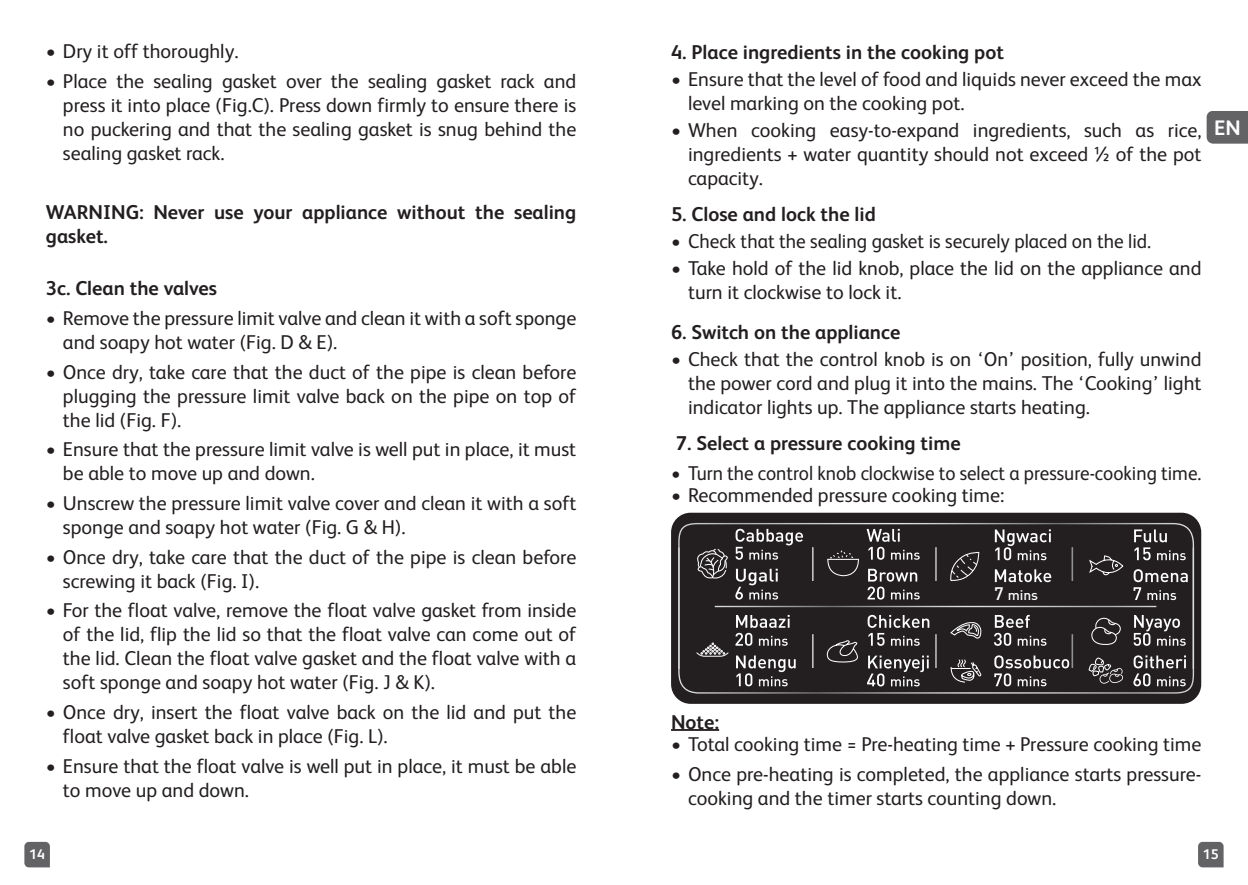
<style>
.page{position:relative;width:1248px;height:885px;background:#fff}
.page>*{position:absolute;margin:0;border:0;box-sizing:border-box;transform-origin:0 0}
.t1{font:700 21px "FS Albert Pro";color:#fff}
.t2{font:20px/24px "FS Albert";color:#231f20}
.t3{font:700 20px/24px "FS Albert";color:#231f20}
.t4{font:20px "FS Albert";color:#231f20;scale:.95 1}
.t5{font:20px "FS Albert";color:#231f20;scale:.96 1}
.t6{font:700 14px "FS Albert";color:#fff}
.t7{font:500 13.8px "DIN";color:#fff}
.s1{font-size:18px}
</style>
<div class="page">
<svg style="left:1198px;top:841px;width:25px;height:26px"></svg>
<svg style="left:24px;top:841px;width:26px;height:26px"></svg>
<svg style="left:1206px;top:111px;width:41px;height:33px"></svg>
<hr style="left:671px;top:729px;width:48px;height:1px;background:#231f20">
<div style="left:671px;top:512px;width:530px;height:191px;background:#231f20;border-radius:20px"></div>
<svg style="left:678px;top:669px;width:515px;height:24px"></svg>
<svg style="left:678px;top:523px;width:515px;height:146px"></svg>
<hr style="left:812px;top:547px;width:1px;height:34px;background:#fff">
<hr style="left:1071px;top:547px;width:1px;height:34px;background:#fff">
<hr style="left:935px;top:547px;width:1px;height:34px;background:#fff">
<hr style="left:812px;top:634px;width:1px;height:34px;background:#fff">
<hr style="left:1071px;top:634px;width:1px;height:34px;background:#fff">
<hr style="left:935px;top:634px;width:1px;height:34px;background:#fff">
<svg style="left:994px;top:529px;width:56px;height:31px"></svg>
<svg style="left:994px;top:569px;width:57px;height:13px"></svg>
<svg style="left:866px;top:529px;width:53px;height:30px"></svg>
<svg style="left:867px;top:568px;width:52px;height:31px"></svg>
<svg style="left:1133px;top:529px;width:52px;height:31px"></svg>
<svg style="left:1133px;top:569px;width:54px;height:31px"></svg>
<svg style="left:735px;top:615px;width:54px;height:30px"></svg>
<svg style="left:736px;top:655px;width:59px;height:31px"></svg>
<svg style="left:867px;top:614px;width:62px;height:13px"></svg>
<svg style="left:868px;top:633px;width:16px;height:12px"></svg>
<svg style="left:890px;top:635px;width:29px;height:10px"></svg>
<svg style="left:867px;top:655px;width:61px;height:31px"></svg>
<svg style="left:993px;top:615px;width:53px;height:30px"></svg>
<svg style="left:994px;top:655px;width:75px;height:31px"></svg>
<svg style="left:1133px;top:615px;width:52px;height:30px"></svg>
<svg style="left:1133px;top:655px;width:52px;height:31px"></svg>
<hr style="left:714px;top:605px;width:442px;height:2px;background:#fff">
<svg style="left:949px;top:551px;width:30px;height:31px"></svg>
<svg style="left:826px;top:640px;width:33px;height:23px"></svg>
<svg style="left:826px;top:549px;width:33px;height:27px"></svg>
<svg style="left:1087px;top:556px;width:37px;height:20px"></svg>
<svg style="left:695px;top:642px;width:34px;height:14px"></svg>
<svg style="left:1090px;top:617px;width:30px;height:28px"></svg>
<svg style="left:696px;top:548px;width:32px;height:32px"></svg>
<svg style="left:735px;top:568px;width:43px;height:31px"></svg>
<svg style="left:735px;top:528px;width:68px;height:31px"></svg>
<svg style="left:950px;top:658px;width:31px;height:25px"></svg>
<svg style="left:1087px;top:656px;width:35px;height:27px"></svg>
<svg style="left:949px;top:621px;width:31px;height:18px"></svg>
<p class="t2" style="left:46px;top:38px;width:194px">• Dry it off thoroughly.</p>
<p class="t2" style="left:63px;top:68px;width:515px;text-align:justify;text-indent:-17px">• Place the sealing gasket over the sealing gasket rack and press it into place (Fig.C). Press down firmly to ensure there is no puckering and that the sealing gasket is snug behind the sealing gasket rack.</p>
<p class="t3" style="left:46px;top:199px;width:532px">WARNING: Never use your appliance without the sealing gasket.</p>
<p class="t3" style="left:46px;top:275px;width:172px">3c. Clean the valves</p>
<p class="t2" style="left:63px;top:305px;width:515px;text-indent:-17px">• Remove the pressure limit valve and clean it with a soft sponge and soapy hot water (Fig. D &amp; E).</p>
<p class="t2" style="left:63px;top:359px;width:515px;text-align:justify;text-indent:-17px">• Once dry, take care that the duct of the pipe is clean before plugging the pressure limit valve back on the pipe on top of the lid (Fig. F).</p>
<p class="t2" style="left:63px;top:436px;width:514px;text-indent:-17px">• Ensure that the pressure limit valve is well put in place, it must be able to move up and down.</p>
<p class="t2" style="left:63px;top:490px;width:515px;text-indent:-17px">• Unscrew the pressure limit valve cover and clean it with a soft sponge and soapy hot water (Fig. G &amp; H).</p>
<p class="t2" style="left:63px;top:544px;width:515px;text-indent:-17px">• Once dry, take care that the duct of the pipe is clean before screwing it back (Fig. I).</p>
<p class="t2" style="left:63px;top:597px;width:515px;text-align:justify;text-indent:-17px">• For the float valve, remove the float valve gasket from inside of the lid, flip the lid so that the float valve can come out of the lid. Clean the float valve gasket and the float valve with a soft sponge and soapy hot water (Fig. J &amp; K).</p>
<p class="t2" style="left:63px;top:699px;width:515px;text-indent:-17px">• Once dry, insert the float valve back on the lid and put the float valve gasket back in place (Fig. L).</p>
<p class="t2" style="left:63px;top:752px;width:515px;text-indent:-17px">• Ensure that the float valve is well put in place, it must be able to move up and down.</p>
<p class="t3" style="left:671px;top:39px;width:334px">4. Place ingredients in the cooking pot</p>
<p class="t2" style="left:688px;top:66px;width:515px;text-indent:-17px">• Ensure that the level of food and liquids never exceed the max level marking on the cooking pot.</p>
<p class="t2" style="left:688px;top:117px;width:515px;text-align:justify;text-indent:-17px">• When cooking easy-to-expand ingredients, such as rice, ingredients + water quantity should not exceed ½ of the pot capacity.</p>
<p class="t3" style="left:671px;top:202px;width:206px">5. Close and lock the lid</p>
<p class="t5" style="left:671px;top:228px;width:501px">• Check that the sealing gasket is securely placed on the lid.</p>
<p class="t2" style="left:688px;top:255px;width:515px;text-indent:-17px">• Take hold of the lid knob, place the lid on the appliance and turn it clockwise to lock it.</p>
<p class="t3" style="left:671px;top:319px;width:231px">6. Switch on the appliance</p>
<p class="t2" style="left:688px;top:345px;width:515px;text-align:justify;text-indent:-17px">• Check that the control knob is on ‘On’ position, fully unwind the power cord and plug it into the mains. The ‘Cooking’ light indicator lights up. The appliance starts heating.</p>
<p class="t3" style="left:676px;top:430px;width:286px">7. Select a pressure cooking time</p>
<p class="t4" style="left:671px;top:459px;width:559px">• Turn the control knob clockwise to select a pressure-cooking time.</p>
<p class="t2" style="left:671px;top:482px;width:335px">• Recommended pressure cooking time:</p>
<p class="t1" style="left:1213px;top:113px;width:28px">EN</p>
<p class="t7" style="left:994px;top:585px;width:45px"><span class="s1">7</span> mins</p>
<p class="t3" style="left:671px;top:709px;width:50px">Note:</p>
<p class="t2" style="left:671px;top:731px;width:532px">• Total cooking time = Pre-heating time + Pressure cooking time</p>
<p class="t2" style="left:688px;top:761px;width:515px;text-indent:-17px">• Once pre-heating is completed, the appliance starts pressure&shy;cooking and the timer starts counting down.</p>
<p class="t6" style="left:29px;top:844px;width:17px">14</p>
<p class="t6" style="left:1202px;top:844px;width:17px">15</p>
</div>
